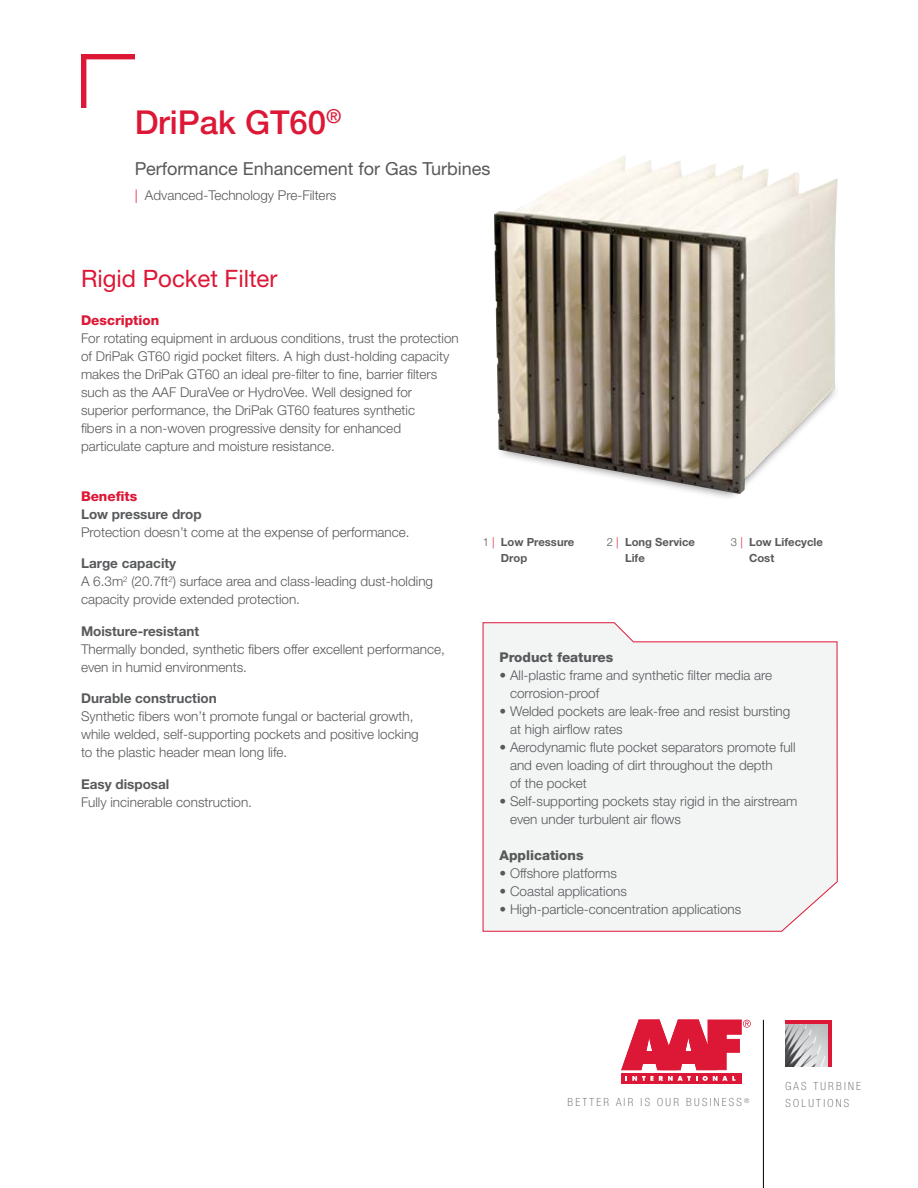
<style>
.page{position:relative;width:918px;height:1188px;background:#fff}
.page>*{position:absolute;margin:0;border:0;box-sizing:border-box;transform-origin:0 0}
.t1{font:500 33px "Helvetica Neue LT Std";color:#dd1736}
.t2{font:24px "Helvetica Neue LT Std";color:#dd1736}
.t3{font:18px "Helvetica Neue LT Std";color:#58595b}
.t4{font:300 13.5px/18px "Helvetica Neue LT Std";color:#58595b}
.t5{font:700 13.5px "Helvetica Neue LT Std";color:#58595b}
.t6{font:800 13.5px "Helvetica Neue LT Std";color:#58595b}
.t7{font:800 13.5px "Helvetica Neue LT Std";color:#dd1736}
.t8{font:700 11.25px/15.8px "Helvetica Neue LT Std";color:#58595b}
.t9{font:100 condensed 11.25px/16.5px "Helvetica Neue LT Std";letter-spacing:.2em;color:#58595b}
.s1{color:#dd1736}
.s2{font-weight:700}
.s3{font-weight:300}
.s4{font-weight:300;color:#dd1736}
</style>
<div class="page">
<svg style="left:81px;top:54px;width:54px;height:54px"></svg>
<div style="left:483px;top:622px;width:355px;height:310px;background:#f3f4f4"></div>
<svg style="left:621px;top:1020px;width:130px;height:50px"></svg>
<div style="left:621px;top:1073px;width:121px;height:10px;background:#dd1736"></div>
<svg style="left:625px;top:1076px;width:72px;height:5px"></svg>
<svg style="left:703px;top:1076px;width:33px;height:5px"></svg>
<div style="left:785px;top:1020px;width:47px;height:46px;background:#dd1736"></div>
<img style="left:785px;top:1024px;width:42px;height:42px">
<hr style="left:763px;top:1020px;width:1px;height:168px;background:#000">
<img style="left:494px;top:156px;width:344px;height:338px">
<h1 class="t1" style="left:134px;top:102px;width:209px">DriPak GT60<sup>®</sup></h1>
<h3 class="t3" style="left:134px;top:158px;width:358px">Performance Enhancement for Gas Turbines</h3>
<p class="t4" style="left:134px;top:186px;width:204px"><span class="s1">|</span> Advanced-Technology Pre-Filters</p>
<h2 class="t2" style="left:81px;top:264px;width:198px">Rigid Pocket Filter</h2>
<p class="t7" style="left:81px;top:313px;width:80px">Description</p>
<p class="t4" style="left:81px;top:329px;width:379px">For rotating equipment in arduous conditions, trust the protection of DriPak GT60 rigid pocket filters. A high dust-holding capacity makes the DriPak GT60 an ideal pre-filter to fine, barrier filters such as the AAF DuraVee or HydroVee. Well designed for superior performance, the DriPak GT60 features synthetic<br>fibers in a non-woven progressive density for enhanced particulate capture and moisture resistance.</p>
<p class="t7" style="left:81px;top:488px;width:58px">Benefits</p>
<p class="t5" style="left:81px;top:506px;width:122px">Low pressure drop</p>
<p class="t4" style="left:81px;top:523px;width:330px">Protection doesn’t come at the expense of performance.</p>
<p class="t4" style="left:81px;top:554px;width:354px"><span class="s2">Large capacity<br></span>A 6.3m<sup>2</sup> (20.7ft<sup>2</sup>) surface area and class-leading dust-holding capacity provide extended protection.</p>
<p class="t5" style="left:81px;top:623px;width:120px">Moisture-resistant</p>
<p class="t4" style="left:81px;top:640px;width:365px">Thermally bonded, synthetic fibers offer excellent performance, even in humid environments.</p>
<p class="t5" style="left:81px;top:690px;width:137px">Durable construction</p>
<p class="t4" style="left:81px;top:707px;width:339px">Synthetic fibers won’t promote fungal or bacterial growth, while welded, self-supporting pockets and positive locking to the plastic header mean long life.</p>
<p class="t5" style="left:81px;top:776px;width:90px">Easy disposal</p>
<p class="t4" style="left:81px;top:793px;width:173px">Fully incinerable construction.</p>
<p class="t8" style="left:501px;top:534px;width:75px;text-indent:-18px"><span class="s3">1</span> <span class="s4">|</span> Low Pressure<br>Drop</p>
<p class="t8" style="left:625px;top:534px;width:72px;text-indent:-18px"><span class="s3">2</span> <span class="s4">|</span> Long Service<br>Life</p>
<p class="t8" style="left:749px;top:534px;width:75px;text-indent:-18px"><span class="s3">3</span> <span class="s4">|</span> Low Lifecycle<br>Cost</p>
<p class="t6" style="left:500px;top:649px;width:115px">Product features</p>
<p class="t4" style="left:510px;top:666px;width:264px;text-indent:-11px">• All-plastic frame and synthetic filter media are corrosion-proof</p>
<p class="t4" style="left:510px;top:702px;width:282px;text-indent:-11px">• Welded pockets are leak-free and resist bursting at high airflow rates</p>
<p class="t4" style="left:510px;top:738px;width:287px;text-indent:-11px">• Aerodynamic flute pocket separators promote full and even loading of dirt throughout the depth<br>of the pocket</p>
<p class="t4" style="left:510px;top:792px;width:289px;text-indent:-11px">• Self-supporting pockets stay rigid in the airstream even under turbulent air flows</p>
<p class="t6" style="left:500px;top:847px;width:86px">Applications</p>
<p class="t4" style="left:500px;top:864px;width:119px">• Offshore platforms</p>
<p class="t4" style="left:500px;top:882px;width:129px">• Coastal applications</p>
<p class="t4" style="left:500px;top:900px;width:243px">• High-particle-concentration applications</p>
<p class="t9" style="left:568px;top:1094px;width:183px">BETTER AIR IS OUR BUSINESS <sup>®</sup></p>
<p class="t9" style="left:785px;top:1078px;width:77px">GAS TURBINE<br>SOLUTIONS</p>
</div>
